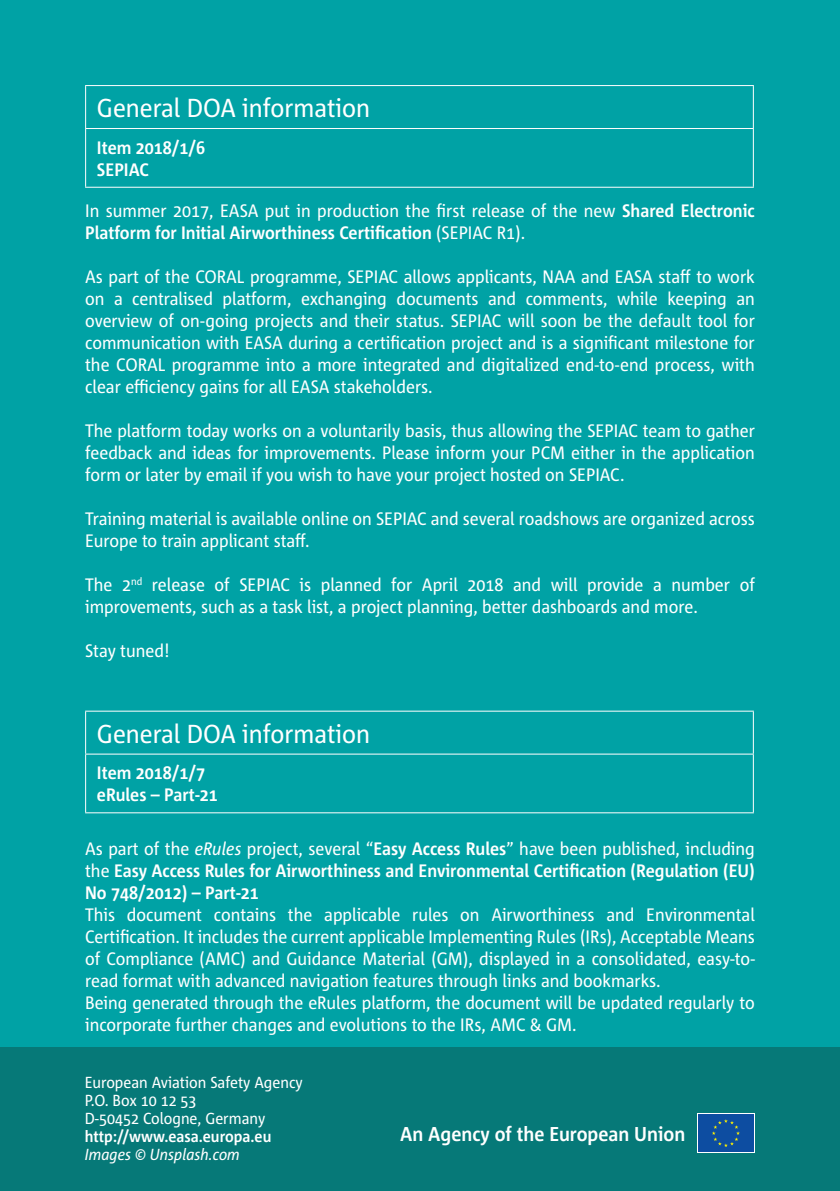
<style>
.page{position:relative;width:840px;height:1191px;background:#fff}
.page>*{position:absolute;margin:0;border:0;box-sizing:border-box;transform-origin:0 0}
.Title_1{font:26px "Corpid E1 s S Cd";color:#fff}
.Title_2{font:700 20px "Corpid E1 s S Cd";color:#fff}
.Body_text{font:18px/22px "Corpid E1 s S Cd";color:#fff}
.Body_text-2{font:700 18px/22px "Corpid E1 s S Cd";color:#fff;text-align:justify}
.Subtitle{font:700 18px "Corpid E1 s S Cd";color:#fff}
.Title_2-2{font:16px "Corpid E1 s S Cd";color:#fff}
.Title_2-3{font:700 16px "Corpid E1 s S Cd";color:#fff}
.Title_2-4{font:italic 16px "Corpid E1 s S Cd";color:#fff}
.s1{font-weight:700}
.s2{font-weight:400}
.s3{font-weight:400;font-style:italic}
</style>
<div class="page">
<div style="left:0;top:0;width:839px;height:1191px;background:#00a2a5"></div>
<div style="left:0;top:1047px;width:839px;height:144px;background:#067978"></div>
<hr style="left:85px;top:85px;width:668px;height:1px;background:#fff">
<hr style="left:85px;top:86px;width:1px;height:42px;background:#fff">
<hr style="left:752px;top:86px;width:1px;height:42px;background:#fff">
<hr style="left:85px;top:128px;width:668px;height:1px;background:#fff">
<hr style="left:85px;top:129px;width:1px;height:58px;background:#fff">
<hr style="left:752px;top:129px;width:1px;height:58px;background:#fff">
<hr style="left:85px;top:187px;width:668px;height:1px;background:#fff">
<hr style="left:85px;top:710px;width:668px;height:1px;background:#fff">
<hr style="left:85px;top:711px;width:1px;height:42px;background:#fff">
<hr style="left:752px;top:711px;width:1px;height:42px;background:#fff">
<hr style="left:85px;top:753px;width:668px;height:1px;background:#fff">
<hr style="left:85px;top:754px;width:1px;height:58px;background:#fff">
<hr style="left:752px;top:754px;width:1px;height:58px;background:#fff">
<hr style="left:85px;top:812px;width:668px;height:1px;background:#fff">
<svg style="left:697px;top:1113px;width:57px;height:39px"></svg>
<div style="left:697px;top:1114px;width:56px;height:37px;background:#0d4da1"></div>
<svg style="left:712px;top:1119px;width:27px;height:28px"></svg>
<p class="Title_1" style="left:97px;top:92px;width:274px">General DOA information</p>
<p class="Subtitle" style="left:97px;top:136px;width:110px">Item 2018/1/6</p>
<p class="Subtitle" style="left:97px;top:158px;width:53px">SEPIAC</p>
<p class="Body_text" style="left:85px;top:199px;width:670px">In summer 2017, EASA put in production the first release of the new <span class="s1">Shared Electronic<br>Platform for Initial Airworthiness Certification</span> (SEPIAC R1).</p>
<p class="Body_text" style="left:85px;top:265px;width:671px;text-align:justify">As part of the CORAL programme, SEPIAC allows applicants, NAA and EASA staff to work on a centralised platform, exchanging documents and comments, while keeping an overview of on-going projects and their status. SEPIAC will soon be the default tool for communication with EASA during a certification project and is a significant milestone for the CORAL programme into a more integrated and digitalized end-to-end process, with clear efficiency gains for all EASA stakeholders.</p>
<p class="Body_text" style="left:85px;top:419px;width:671px;text-align:justify">The platform today works on a voluntarily basis, thus allowing the SEPIAC team to gather feedback and ideas for improvements. Please inform your PCM either in the application form or later by email if you wish to have your project hosted on SEPIAC.</p>
<p class="Body_text" style="left:85px;top:507px;width:671px">Training material is available online on SEPIAC and several roadshows are organized across<br>Europe to train applicant staff.</p>
<p class="Body_text" style="left:85px;top:573px;width:671px">The 2<sup>nd</sup> release of SEPIAC is planned for April 2018 and will provide a number of improvements, such as a task list, a project planning, better dashboards and more.</p>
<p class="Body_text" style="left:85px;top:639px;width:86px">Stay tuned!</p>
<p class="Title_1" style="left:97px;top:717px;width:274px">General DOA information</p>
<p class="Subtitle" style="left:97px;top:762px;width:110px">Item 2018/1/7</p>
<p class="Subtitle" style="left:97px;top:784px;width:122px">eRules – Part-21</p>
<p class="Body_text-2" style="left:85px;top:837px;width:671px"><span class="s2">As part of the</span> <span class="s3">eRules</span> <span class="s2">project, several “</span>Easy Access Rules<span class="s2">” have been published, including the</span> Easy Access Rules for Airworthiness and Environmental Certification (Regulation (EU)<br>No 748/2012) – Part-21</p>
<p class="Body_text" style="left:85px;top:903px;width:671px;text-align:justify">This document contains the applicable rules on Airworthiness and Environmental Certification. It includes the current applicable Implementing Rules (IRs), Acceptable Means of Compliance (AMC) and Guidance Material (GM), displayed in a consolidated, easy-to&shy;read format with advanced navigation features through links and bookmarks.</p>
<p class="Body_text" style="left:85px;top:991px;width:670px">Being generated through the eRules platform, the document will be updated regularly to incorporate further changes and evolutions to the IRs, AMC &amp; GM.</p>
<p class="Title_2-2" style="left:85px;top:1072px;width:219px">European Aviation Safety Agency</p>
<p class="Title_2-2" style="left:85px;top:1090px;width:113px">P.O. Box 10 12 53</p>
<p class="Title_2-2" style="left:85px;top:1108px;width:182px">D-50452 Cologne, Germany</p>
<p class="Title_2-3" style="left:85px;top:1126px;width:188px">http://www.easa.europa.eu</p>
<p class="Title_2-4" style="left:85px;top:1144px;width:157px">Images © Unsplash.com</p>
<p class="Title_2" style="left:400px;top:1121px;width:286px">An Agency of the European Union</p>
</div>
